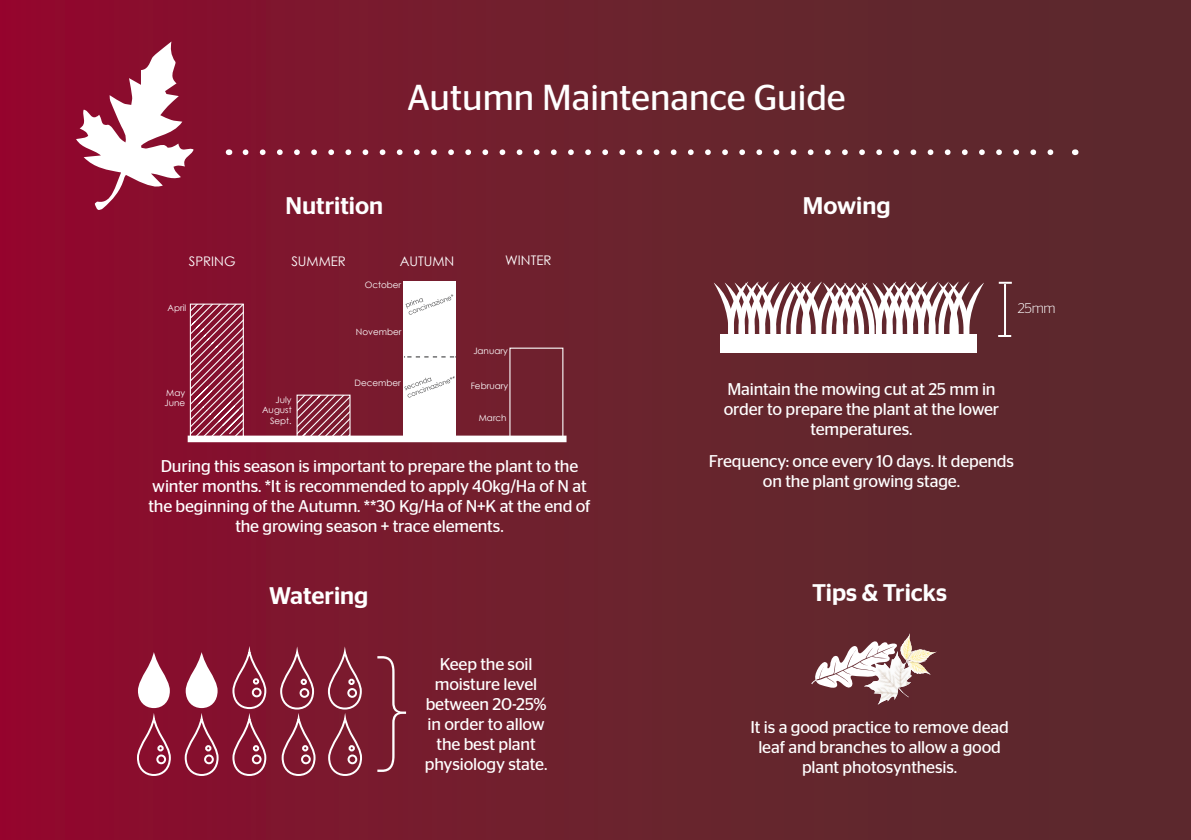
<style>
.page{position:relative;width:1191px;height:840px;background:#fff}
.page>*{position:absolute;margin:0;border:0;box-sizing:border-box;transform-origin:0 0}
.t1{font:36px "Stag Sans";color:#fff}
.t2{font:500 24px "Stag Sans";color:#fff}
.t3{font:17px/20px "Stag Sans";letter-spacing:-.01em;color:#fff;text-align:center}
.t4{font:300 14px "Stag Sans";color:#fff}
.t5{font:13.2px "Century Gothic";color:#fff}
.t6{font:8.8px/10.6px "Century Gothic";color:#fff}
</style>
<div class="page">
<div style="left:0;top:0;width:1191px;height:839px;background:linear-gradient(to right,#8e0c2e,#532f2d)"></div>
<svg style="left:76px;top:41px;width:118px;height:169px"></svg>
<svg style="left:245px;top:149px;width:821px;height:6px"></svg>
<svg style="left:138px;top:651px;width:32px;height:56px"></svg>
<div style="left:157px;top:688px;width:8px;height:8px;background:#fff;border-radius:50%"></div>
<svg style="left:136px;top:718px;width:36px;height:58px;background:#99304b"></svg>
<div style="left:157px;top:744px;width:7px;height:7px;border:2px solid #fff;border-radius:50%"></div>
<div style="left:156px;top:754px;width:10px;height:9px;border:2px solid #fff;border-radius:50%"></div>
<svg style="left:279px;top:652px;width:36px;height:58px;background:#913a4d"></svg>
<div style="left:299px;top:687px;width:10px;height:10px;border:2px solid #fff;border-radius:50%"></div>
<svg style="left:327px;top:652px;width:36px;height:58px;background:#8d3a4c"></svg>
<div style="left:348px;top:678px;width:7px;height:6px;border:2px solid #fff;border-radius:50%"></div>
<div style="left:347px;top:687px;width:10px;height:10px;border:2px solid #fff;border-radius:50%"></div>
<svg style="left:186px;top:651px;width:32px;height:56px"></svg>
<div style="left:205px;top:688px;width:8px;height:8px;background:#fff;border-radius:50%"></div>
<svg style="left:184px;top:718px;width:36px;height:58px;background:#96314b"></svg>
<div style="left:205px;top:744px;width:6px;height:7px;border:2px solid #fff;border-radius:50%"></div>
<div style="left:204px;top:754px;width:10px;height:9px;border:2px solid #fff;border-radius:50%"></div>
<svg style="left:231px;top:651px;width:36px;height:58px;background:#93334b"></svg>
<div style="left:253px;top:677px;width:6px;height:7px;border:2px solid #fff;border-radius:50%"></div>
<div style="left:252px;top:687px;width:9px;height:10px;border:2px solid #fff;border-radius:50%"></div>
<svg style="left:231px;top:718px;width:36px;height:58px;background:#94334c"></svg>
<div style="left:253px;top:744px;width:6px;height:7px;border:2px solid #fff;border-radius:50%"></div>
<div style="left:252px;top:754px;width:9px;height:9px;border:2px solid #fff;border-radius:50%"></div>
<svg style="left:281px;top:718px;width:35px;height:58px;background:#90394d"></svg>
<div style="left:302px;top:744px;width:6px;height:7px;border:2px solid #fff;border-radius:50%"></div>
<div style="left:301px;top:754px;width:10px;height:9px;border:2px solid #fff;border-radius:50%"></div>
<svg style="left:327px;top:718px;width:36px;height:58px;background:#8d3a4c"></svg>
<div style="left:348px;top:744px;width:7px;height:7px;border:2px solid #fff;border-radius:50%"></div>
<div style="left:347px;top:754px;width:10px;height:9px;border:2px solid #fff;border-radius:50%"></div>
<svg style="left:713px;top:281px;width:271px;height:63px"></svg>
<div style="left:720px;top:334px;width:256px;height:19px;background:#fff"></div>
<svg style="left:377px;top:655px;width:29px;height:116px;background:#843041"></svg>
<hr style="left:1004px;top:284px;width:2px;height:51px;background:#fff">
<svg style="left:998px;top:281px;width:13px;height:2px"></svg>
<svg style="left:998px;top:335px;width:13px;height:2px"></svg>
<svg style="left:811px;top:632px;width:126px;height:72px"></svg>
<div style="left:403px;top:280px;width:53px;height:157px;background:#fff"></div>
<div style="left:188px;top:435px;width:378px;height:7px;background:#fff"></div>
<svg style="left:404px;top:376px;width:51px;height:21px"></svg>
<svg style="left:405px;top:294px;width:48px;height:20px"></svg>
<svg style="left:404px;top:356px;width:52px;height:1px"></svg>
<svg style="left:192px;top:305px;width:50px;height:131px;background:#9e435a"></svg>
<div style="left:190px;top:303px;width:54px;height:135px;border:1px solid #fff"></div>
<svg style="left:298px;top:396px;width:50px;height:40px;background:#97485a"></svg>
<div style="left:296px;top:394px;width:54px;height:44px;border:1px solid #fff"></div>
<p class="t1" style="left:407px;top:77px;width:440px">Autumn Maintenance Guide</p>
<p class="t2" style="left:285px;top:192px;width:99px">Nutrition</p>
<p class="t2" style="left:803px;top:191px;width:89px">Mowing</p>
<p class="t5" style="left:189px;top:253px;width:48px">SPRING</p>
<p class="t5" style="left:291px;top:253px;width:56px">SUMMER</p>
<p class="t5" style="left:400px;top:252px;width:56px">AUTUMN</p>
<p class="t5" style="left:505px;top:252px;width:48px">WINTER</p>
<p class="t6" style="left:167px;top:302px;width:20px">April</p>
<p class="t6" style="left:164px;top:387px;width:22px">May<br>June</p>
<p class="t6" style="left:262px;top:394px;width:31px;text-align:right">July<br>August<br>Sept.</p>
<p class="t6" style="left:365px;top:279px;width:38px">October</p>
<p class="t6" style="left:356px;top:326px;width:47px">November</p>
<p class="t6" style="left:354px;top:377px;width:48px">December</p>
<p class="t6" style="left:473px;top:345px;width:36px">January</p>
<p class="t6" style="left:471px;top:380px;width:39px">February</p>
<p class="t6" style="left:479px;top:412px;width:29px">March</p>
<p class="t3" style="left:148px;top:455px;width:444px">During this season is important to prepare the plant to the winter months. *It is recommended to apply 40kg/Ha of N at the beginning of the Autumn. **30 Kg/Ha of N+K at the end of the growing season + trace elements.</p>
<p class="t4" style="left:1017px;top:300px;width:39px">25mm</p>
<p class="t3" style="left:723px;top:379px;width:277px">Maintain the mowing cut at 25 mm in order to prepare the plant at the lower temperatures.</p>
<p class="t3" style="left:709px;top:450px;width:306px">Frequency: once every 10 days. It depends on the plant growing stage.</p>
<p class="t2" style="left:269px;top:581px;width:101px">Watering</p>
<p class="t2" style="left:812px;top:578px;width:136px">Tips &amp; Tricks</p>
<p class="t3" style="left:425px;top:654px;width:124px">Keep the soil moisture level between 20-25% in order to allow the best plant physiology state.</p>
<p class="t3" style="left:750px;top:716px;width:260px">It is a good practice to remove dead leaf and branches to allow a good plant photosynthesis.</p>
</div>
